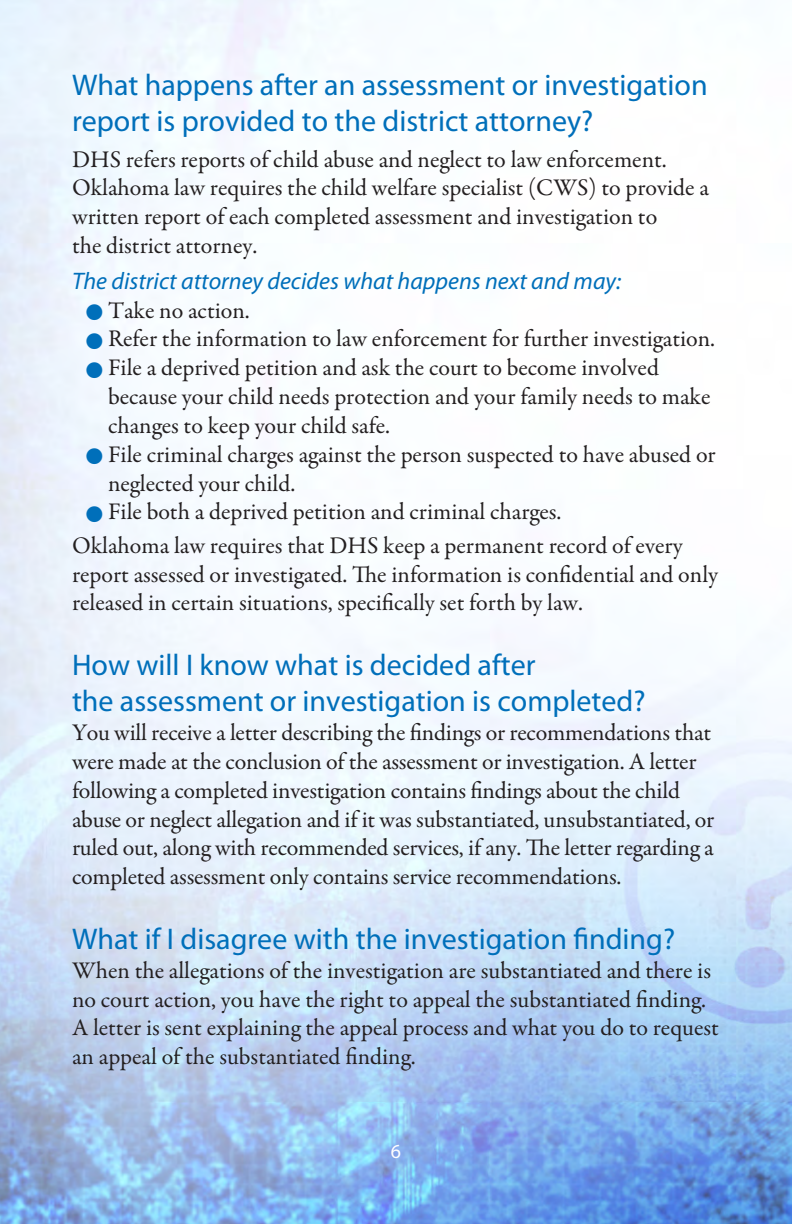
<style>
.page{position:relative;width:792px;height:1224px;background:#fff}
.page>*{position:absolute;margin:0;border:0;box-sizing:border-box;transform-origin:0 0}
.t1{font:30px/36px "Myriad Pro";color:#006fba}
.t2{font:24px/28.8px "Garamond Premr Pro";color:#231f20}
.t3{font:italic 24px "Myriad Pro";color:#006fba}
.t4{font:20px "Myriad Pro";color:#fff}
.s1{font-family:"Hira Kaku Pro W6";font-size:18px;color:#006fba}
</style>
<div class="page">
<img style="left:0;top:0;width:792px;height:1224px">
<h3 class="t1" style="left:72px;top:66px;width:637px">What happens after an assessment or investigation report is provided to the district attorney?</h3>
<p class="t2" style="left:72px;top:145px;width:639px">DHS refers reports of child abuse and neglect to law enforcement.<br>Oklahoma law requires the child welfare specialist (CWS) to provide a written report of each completed assessment and investigation to<br>the district attorney.</p>
<h4 class="t3" style="left:72px;top:266px;width:551px">The district attorney decides what happens next and may:</h4>
<p class="t2" style="left:85px;top:296px;width:166px"><span class="s1">●</span> Take no action.</p>
<p class="t2" style="left:85px;top:325px;width:631px"><span class="s1">●</span> Refer the information to law enforcement for further investigation.</p>
<p class="t2" style="left:108px;top:354px;width:604px;text-indent:-23px"><span class="s1">●</span> File a deprived petition and ask the court to become involved because your child needs protection and your family needs to make changes to keep your child safe.</p>
<p class="t2" style="left:108px;top:440px;width:609px;text-indent:-23px"><span class="s1">●</span> File criminal charges against the person suspected to have abused or neglected your child.</p>
<p class="t2" style="left:85px;top:498px;width:478px"><span class="s1">●</span> File both a deprived petition and criminal charges.</p>
<p class="t2" style="left:72px;top:532px;width:648px">Oklahoma law requires that DHS keep a permanent record of every report assessed or investigated. The information is confidential and only released in certain situations, specifically set forth by law.</p>
<h3 class="t1" style="left:72px;top:647px;width:575px">How will I know what is decided after<br>the assessment or investigation is completed?</h3>
<p class="t2" style="left:72px;top:719px;width:644px">You will receive a letter describing the findings or recommendations that were made at the conclusion of the assessment or investigation. A letter following a completed investigation contains findings about the child abuse or neglect allegation and if it was substantiated, unsubstantiated, or ruled out, along with recommended services, if any. The letter regarding a completed assessment only contains service recommendations.</p>
<h3 class="t1" style="left:72px;top:920px;width:605px">What if I disagree with the investigation finding?</h3>
<p class="t2" style="left:72px;top:956px;width:648px">When the allegations of the investigation are substantiated and there is no court action, you have the right to appeal the substantiated finding.<br>A letter is sent explaining the appeal process and what you do to request an appeal of the substantiated finding.</p>
<p class="t4" style="left:391px;top:1139px;width:12px">6</p>
</div>
